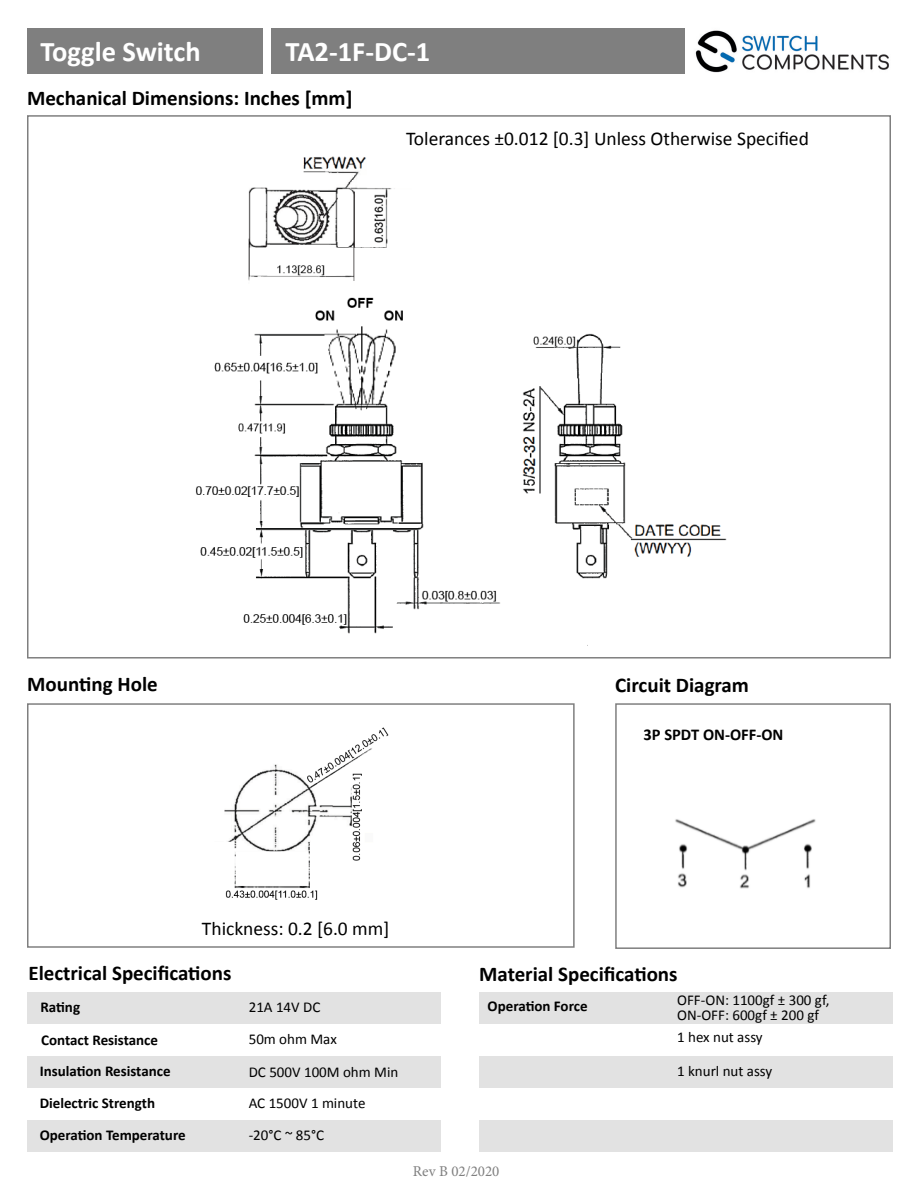
<style>
.page{position:relative;width:918px;height:1188px;background:#fff}
.page>*{position:absolute;margin:0;border:0;box-sizing:border-box;transform-origin:0 0}
.t1{font:700 28.5px "Calibri";color:#fff}
.t2{font:700 21px "Calibri";color:#000}
.t3{font:19.5px "Calibri";color:#000}
.t4{font:700 16.5px "Calibri";color:#000}
.t5{font:15px "Calibri";color:#000}
.t6{font:700 15px "Calibri";color:#000}
.t7{font:15px "Minion Pro";color:#7f7f7f}
</style>
<div class="page">
<img style="left:695px;top:30px;width:194px;height:43px">
<div style="left:27px;top:29px;width:236px;height:45px;background:#7f7f7f"></div>
<div style="left:27px;top:703px;width:548px;height:245px;border:2px solid #7f7f7f"></div>
<div style="left:615px;top:703px;width:276px;height:246px;border:2px solid #7f7f7f"></div>
<div style="left:27px;top:992px;width:414px;height:31px;background:#e2e2e2"></div>
<div style="left:479px;top:992px;width:414px;height:31px;background:#e2e2e2"></div>
<div style="left:27px;top:1056px;width:414px;height:32px;background:#e2e2e2"></div>
<div style="left:479px;top:1056px;width:414px;height:32px;background:#e2e2e2"></div>
<div style="left:27px;top:1120px;width:414px;height:32px;background:#e2e2e2"></div>
<div style="left:479px;top:1120px;width:414px;height:32px;background:#e2e2e2"></div>
<div style="left:271px;top:28px;width:414px;height:46px;background:#7f7f7f"></div>
<img style="left:224px;top:727px;width:165px;height:173px">
<img style="left:675px;top:819px;width:141px;height:70px">
<img style="left:195px;top:156px;width:532px;height:490px">
<div style="left:460px;top:233px;width:18px;height:23px;background:#fff"></div>
<p class="t1" style="left:40px;top:31px;width:162px">Toggle Switch</p>
<p class="t1" style="left:286px;top:31px;width:146px">TA2-1F-DC-1</p>
<p class="t2" style="left:27px;top:83px;width:327px">Mechanical Dimensions: Inches [mm]</p>
<p class="t3" style="left:406px;top:125px;width:404px">Tolerances ±0.012 [0.3] Unless Otherwise Specified</p>
<p class="t2" style="left:27px;top:669px;width:132px">Mounting Hole</p>
<p class="t2" style="left:615px;top:671px;width:135px">Circuit Diagram</p>
<p class="t3" style="left:202px;top:915px;width:189px">Thickness: 0.2 [6.0 mm]</p>
<p class="t4" style="left:644px;top:722px;width:141px">3P SPDT ON-OFF-ON</p>
<p class="t2" style="left:28px;top:958px;width:205px">Electrical Specifications</p>
<p class="t2" style="left:479px;top:959px;width:200px">Material Specifications</p>
<p class="t5" style="left:249px;top:997px;width:73px">21A 14V DC</p>
<p class="t5" style="left:677px;top:990px;width:154px">OFF-ON: 1100gf ± 300 gf,</p>
<p class="t5" style="left:677px;top:1005px;width:143px">ON-OFF: 600gf ± 200 gf</p>
<p class="t6" style="left:488px;top:996px;width:101px">Operation Force</p>
<p class="t6" style="left:40px;top:996px;width:41px">Rating</p>
<p class="t6" style="left:41px;top:1029px;width:118px">Contact Resistance</p>
<p class="t5" style="left:677px;top:1027px;width:87px">1 hex nut assy</p>
<p class="t5" style="left:677px;top:1061px;width:97px">1 knurl nut assy</p>
<p class="t5" style="left:249px;top:1029px;width:90px">50m ohm Max</p>
<p class="t6" style="left:40px;top:1061px;width:132px">Insulation Resistance</p>
<p class="t6" style="left:40px;top:1093px;width:117px">Dielectric Strength</p>
<p class="t6" style="left:40px;top:1125px;width:148px">Operation Temperature</p>
<p class="t5" style="left:249px;top:1061px;width:151px">DC 500V 100M ohm Min</p>
<p class="t5" style="left:249px;top:1093px;width:118px">AC 1500V 1 minute</p>
<p class="t5" style="left:249px;top:1125px;width:77px">-20°C ~ 85°C</p>
<p class="t7" style="left:413px;top:1162px;width:88px">Rev B 02/2020</p>
</div>
